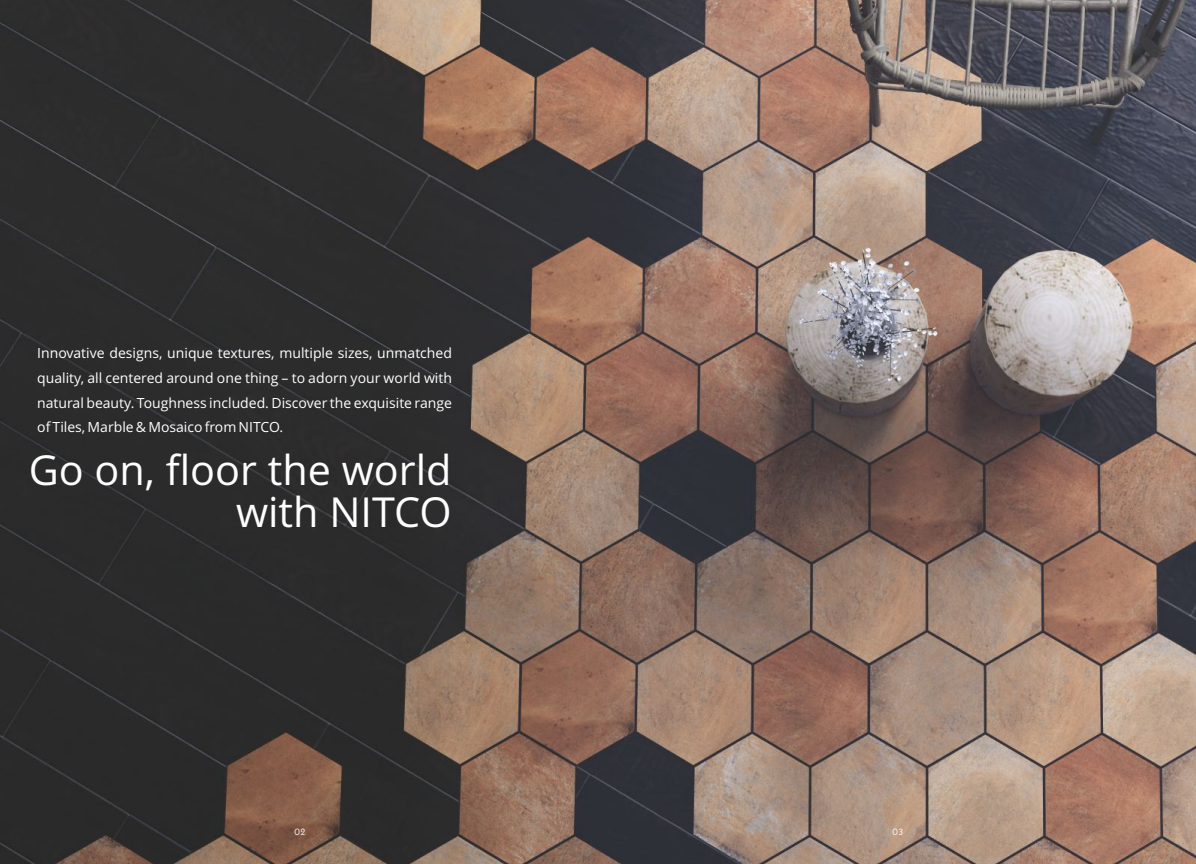
<style>
.page{position:relative;width:1196px;height:864px;background:#fff}
.page>*{position:absolute;margin:0;border:0;box-sizing:border-box;transform-origin:0 0}
.t1{font:41.3px/42px "Open Sans";color:#fefefe;text-align:right}
.t2{font:14px/24.8px "Open Sans";color:#fefefe;text-align:justify}
.t3{font:10px "Geometric 231 BT Roman C";color:#fefefe}
</style>
<div class="page">
<img style="left:0;top:0;width:1195px;height:864px">
<p class="t2" style="left:37px;top:342px;width:416px">Innovative designs, unique textures, multiple sizes, unmatched quality, all centered around one thing – to adorn your world with natural beauty. Toughness included. Discover the exquisite range of Tiles, Marble &amp; Mosaico from NITCO.</p>
<h1 class="t1" style="left:29px;top:453px;width:424px">Go on, floor the world with NITCO</h1>
<p class="t3" style="left:294px;top:827px;width:13px">02</p>
<p class="t3" style="left:892px;top:827px;width:13px">03</p>
</div>
